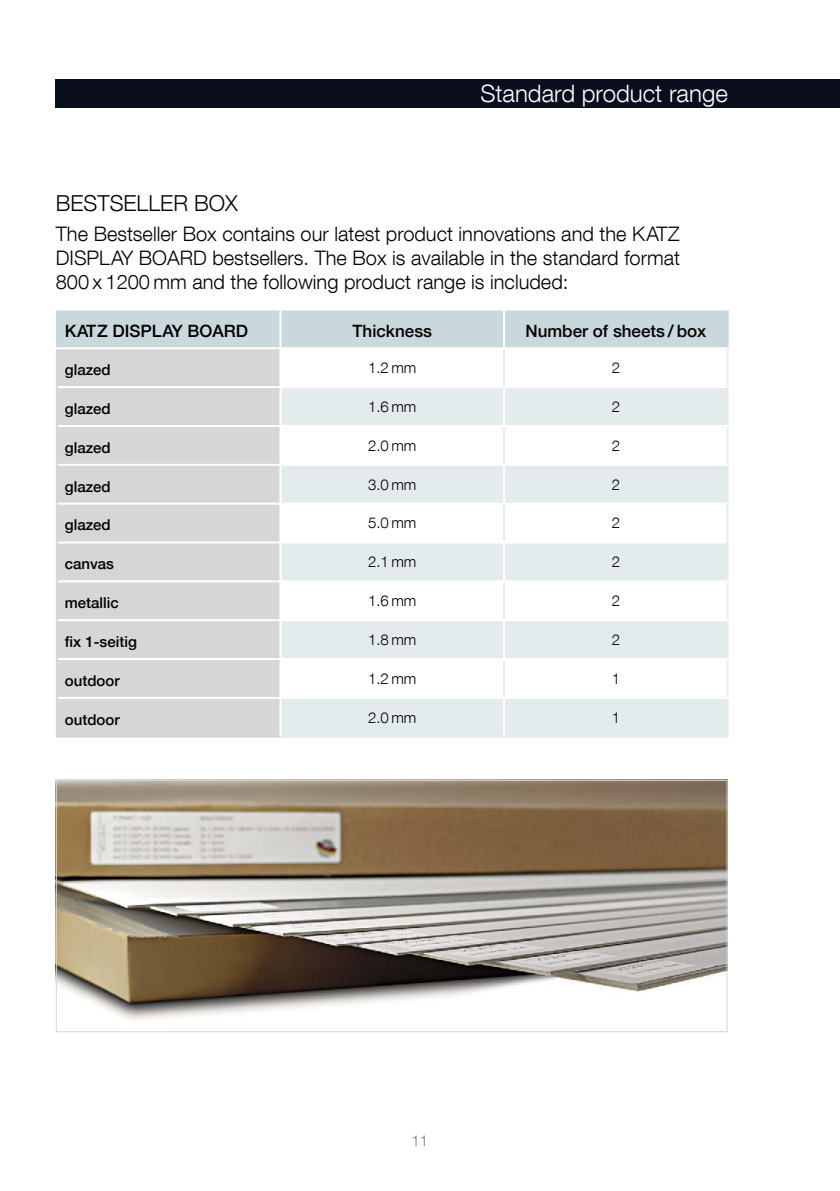
<style>
.page{position:relative;width:840px;height:1191px;background:#fff}
.page>*{position:absolute;margin:0;border:0;box-sizing:border-box;transform-origin:0 0}
.t1{font:300 24px "Helvetica Neue LT Com";color:#fff}
.t2{font:300 22px "Helvetica Neue LT Com";color:#000}
.t3{font:300 20px/24px "Helvetica Neue LT Com";color:#000}
.t4{font:500 17px "Helvetica Neue";color:#000}
.t5{font:500 15px "Helvetica Neue";color:#000}
.t6{font:300 15px "Helvetica Neue LT Com";color:#000}
.t7{font:300 15px "Helvetica Neue LT Com";color:#7c7c7c}
</style>
<div class="page">
<div style="left:56px;top:79px;width:783px;height:29px;background:#0a0d1c"></div>
<img style="left:58px;top:782px;width:667px;height:238px">
<div style="left:56px;top:780px;width:671px;height:252px;border:1px solid #d6d6d6"></div>
<div style="left:58px;top:310px;width:668px;height:37px;background:#c9d8dc"></div>
<div style="left:58px;top:349px;width:221px;height:386px;background:#d6d6d6"></div>
<svg style="left:281px;top:388px;width:445px;height:347px;fill:#e4ebed"></svg>
<hr style="left:279px;top:310px;width:2px;height:37px;background:#fff">
<hr style="left:503px;top:310px;width:2px;height:37px;background:#fff">
<hr style="left:56px;top:349px;width:2px;height:38px;background:#d6d6d6">
<hr style="left:56px;top:387px;width:2px;height:39px;background:#d6d6d6">
<hr style="left:56px;top:426px;width:2px;height:39px;background:#d6d6d6">
<hr style="left:56px;top:465px;width:2px;height:38px;background:#d6d6d6">
<hr style="left:56px;top:503px;width:2px;height:39px;background:#d6d6d6">
<hr style="left:56px;top:542px;width:2px;height:39px;background:#d6d6d6">
<hr style="left:56px;top:581px;width:2px;height:39px;background:#d6d6d6">
<hr style="left:56px;top:620px;width:2px;height:39px;background:#d6d6d6">
<hr style="left:56px;top:659px;width:2px;height:39px;background:#d6d6d6">
<hr style="left:56px;top:698px;width:2px;height:37px;background:#d6d6d6">
<hr style="left:56px;top:735px;width:224px;height:2px;background:#d6d6d6">
<hr style="left:58px;top:386px;width:222px;height:2px;background:#fff">
<hr style="left:58px;top:425px;width:222px;height:2px;background:#fff">
<hr style="left:58px;top:464px;width:222px;height:2px;background:#fff">
<hr style="left:58px;top:502px;width:222px;height:2px;background:#fff">
<hr style="left:58px;top:541px;width:222px;height:2px;background:#fff">
<hr style="left:58px;top:580px;width:222px;height:2px;background:#fff">
<hr style="left:58px;top:619px;width:222px;height:2px;background:#fff">
<hr style="left:58px;top:658px;width:222px;height:2px;background:#fff">
<hr style="left:58px;top:697px;width:222px;height:2px;background:#fff">
<hr style="left:726px;top:388px;width:2px;height:37px;background:#e4ebed">
<hr style="left:726px;top:466px;width:2px;height:37px;background:#e4ebed">
<hr style="left:503px;top:388px;width:2px;height:37px;background:#fff">
<hr style="left:280px;top:425px;width:224px;height:2px;background:#fff">
<hr style="left:504px;top:425px;width:224px;height:2px;background:#fff">
<hr style="left:503px;top:504px;width:2px;height:37px;background:#e4ebed">
<hr style="left:726px;top:503px;width:2px;height:39px;background:#e4ebed">
<hr style="left:280px;top:464px;width:224px;height:2px;background:#fff">
<hr style="left:504px;top:464px;width:224px;height:2px;background:#fff">
<hr style="left:503px;top:466px;width:2px;height:36px;background:#fff">
<hr style="left:280px;top:502px;width:224px;height:2px;background:#fff">
<hr style="left:504px;top:502px;width:222px;height:2px;background:#fff">
<hr style="left:726px;top:542px;width:2px;height:38px;background:#e4ebed">
<hr style="left:280px;top:541px;width:224px;height:2px;background:#fff">
<hr style="left:504px;top:541px;width:222px;height:2px;background:#fff">
<hr style="left:503px;top:543px;width:2px;height:37px;background:#fff">
<hr style="left:280px;top:580px;width:224px;height:2px;background:#fff">
<hr style="left:504px;top:580px;width:224px;height:2px;background:#fff">
<hr style="left:280px;top:619px;width:224px;height:2px;background:#fff">
<hr style="left:504px;top:619px;width:224px;height:2px;background:#fff">
<hr style="left:503px;top:621px;width:2px;height:37px;background:#fff">
<hr style="left:280px;top:658px;width:224px;height:2px;background:#fff">
<hr style="left:504px;top:658px;width:224px;height:2px;background:#fff">
<hr style="left:726px;top:621px;width:2px;height:37px;background:#e4ebed">
<hr style="left:280px;top:697px;width:224px;height:2px;background:#fff">
<hr style="left:504px;top:697px;width:224px;height:2px;background:#fff">
<hr style="left:503px;top:699px;width:2px;height:36px;background:#fff">
<hr style="left:280px;top:735px;width:224px;height:2px;background:#e4ebed">
<hr style="left:726px;top:699px;width:2px;height:36px;background:#e4ebed">
<hr style="left:504px;top:735px;width:224px;height:2px;background:#e4ebed">
<hr style="left:503px;top:349px;width:2px;height:37px;background:#ebebeb">
<hr style="left:726px;top:349px;width:2px;height:37px;background:#ebebeb">
<hr style="left:503px;top:427px;width:2px;height:37px;background:#ebebeb">
<hr style="left:726px;top:427px;width:2px;height:37px;background:#ebebeb">
<hr style="left:503px;top:582px;width:2px;height:37px;background:#ebebeb">
<hr style="left:726px;top:582px;width:2px;height:37px;background:#ebebeb">
<hr style="left:503px;top:660px;width:2px;height:37px;background:#ebebeb">
<hr style="left:726px;top:660px;width:2px;height:37px;background:#ebebeb">
<hr style="left:56px;top:310px;width:2px;height:37px;background:#c9d8dc">
<hr style="left:726px;top:310px;width:2px;height:37px;background:#c9d8dc">
<p class="t1" style="left:480px;top:79px;width:249px">Standard product range</p>
<p class="t2" style="left:56px;top:190px;width:14px">BESTSELLER</p>
<p class="t2" style="left:194px;top:190px;width:16px">BOX</p>
<p class="t3" style="left:56px;top:221px;width:589px">The Bestseller Box contains our latest product innovations and the KATZ<br>DISPLA</p>
<p class="t3" style="left:121px;top:245px;width:32px">Y BOARD</p>
<p class="t3" style="left:56px;top:245px;width:625px;text-indent:156px">bestsellers. The Box is available in the standard format<br>800 x 1200 mm and the following product range is included:</p>
<p class="t4" style="left:65px;top:317px;width:185px">KATZ DISPLAY BOARD</p>
<p class="t4" style="left:352px;top:317px;width:81px">Thickness</p>
<p class="t4" style="left:525px;top:317px;width:182px">Number of sheets / box</p>
<p class="t5" style="left:65px;top:357px;width:47px">glazed</p>
<p class="t6" style="left:368px;top:358px;width:50px">1.2 mm</p>
<p class="t6" style="left:611px;top:358px;width:10px">2</p>
<p class="t5" style="left:65px;top:396px;width:47px">glazed</p>
<p class="t6" style="left:368px;top:397px;width:50px">1.6 mm</p>
<p class="t6" style="left:611px;top:397px;width:10px">2</p>
<p class="t5" style="left:65px;top:435px;width:47px">glazed</p>
<p class="t6" style="left:368px;top:436px;width:50px">2.0 mm</p>
<p class="t6" style="left:611px;top:436px;width:10px">2</p>
<p class="t5" style="left:65px;top:474px;width:47px">glazed</p>
<p class="t6" style="left:368px;top:475px;width:50px">3.0 mm</p>
<p class="t6" style="left:611px;top:475px;width:10px">2</p>
<p class="t5" style="left:65px;top:513px;width:47px">glazed</p>
<p class="t6" style="left:368px;top:514px;width:50px">5.0 mm</p>
<p class="t6" style="left:611px;top:514px;width:10px">2</p>
<p class="t5" style="left:65px;top:552px;width:51px">canvas</p>
<p class="t6" style="left:368px;top:553px;width:50px">2.1 mm</p>
<p class="t6" style="left:611px;top:553px;width:10px">2</p>
<p class="t5" style="left:65px;top:590px;width:55px">metallic</p>
<p class="t6" style="left:368px;top:591px;width:50px">1.6 mm</p>
<p class="t6" style="left:611px;top:591px;width:10px">2</p>
<p class="t5" style="left:65px;top:629px;width:73px">fix 1-seitig</p>
<p class="t6" style="left:368px;top:630px;width:50px">1.8 mm</p>
<p class="t6" style="left:611px;top:630px;width:10px">2</p>
<p class="t5" style="left:65px;top:668px;width:56px">outdoor</p>
<p class="t6" style="left:368px;top:669px;width:50px">1.2 mm</p>
<p class="t6" style="left:611px;top:669px;width:10px">1</p>
<p class="t5" style="left:65px;top:707px;width:56px">outdoor</p>
<p class="t6" style="left:368px;top:708px;width:50px">2.0 mm</p>
<p class="t6" style="left:611px;top:708px;width:10px">1</p>
<p class="t7" style="left:411px;top:1131px;width:18px">11</p>
</div>
